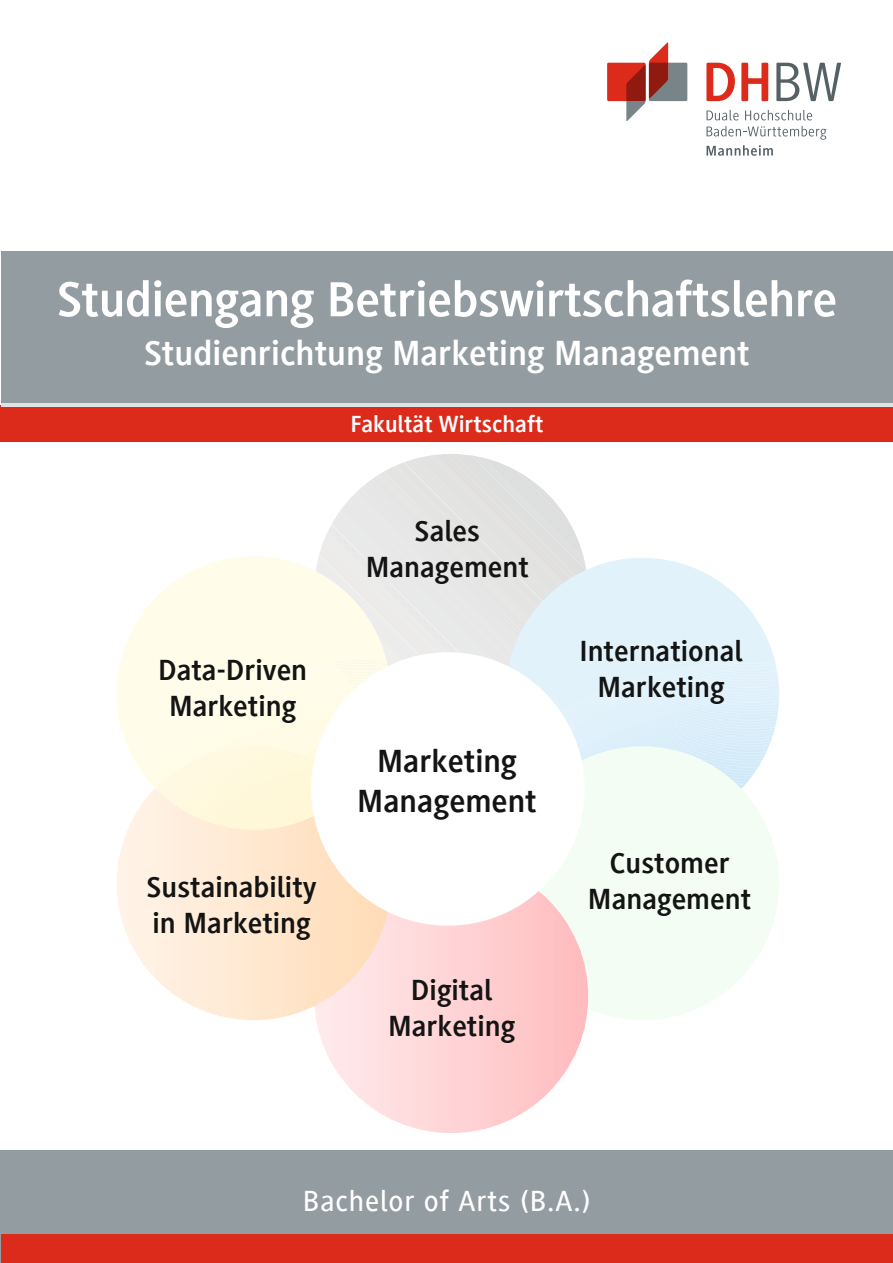
<style>
.page{position:relative;width:893px;height:1263px;background:#fff}
.page>*{position:absolute;margin:0;border:0;box-sizing:border-box;transform-origin:0 0}
.t1{font:700 51px "Generis Sans Com";letter-spacing:-.01em;color:#fff}
.t2{font:700 36px "Generis Sans Com";color:#fff}
.t3{font:700 33px/39.6px "Generis Sans Com";color:#131413;text-align:center}
.t4{font:700 30px/36px "Generis Sans Com";color:#131413;text-align:center}
.t5{font:500 30px "Generis Sans Com";letter-spacing:.03em;color:#fff}
.t6{font:700 24px "Generis Sans Com";color:#fff}
</style>
<div class="page">
<div style="left:314px;top:454px;width:274px;height:274px;background:#e6e6e6;border-radius:50%"></div>
<div style="left:506px;top:558px;width:273px;height:273px;background:#e1f2fb;border-radius:50%"></div>
<div style="left:506px;top:746px;width:273px;height:274px;background:#f4fdf3;border-radius:50%"></div>
<div style="left:314px;top:859px;width:274px;height:274px;background:linear-gradient(to right,#ffeced,#ffbcbf);border-radius:50%"></div>
<div style="left:117px;top:746px;width:274px;height:274px;background:linear-gradient(to right,#fff4e9,#ffdcb8);border-radius:50%"></div>
<div style="left:117px;top:556px;width:274px;height:274px;background:linear-gradient(to bottom,#fffdef,#fff9dd);border-radius:50%"></div>
<div style="left:311px;top:652px;width:274px;height:274px;background:#fff;border-radius:50%"></div>
<div style="left:607px;top:63px;width:39px;height:38px;background:#dc2a1b"></div>
<svg style="left:626px;top:43px;width:61px;height:78px"></svg>
<svg style="left:706px;top:110px;width:33px;height:10px"></svg>
<svg style="left:745px;top:110px;width:67px;height:10px"></svg>
<svg style="left:706px;top:63px;width:29px;height:38px"></svg>
<svg style="left:741px;top:63px;width:27px;height:38px"></svg>
<svg style="left:776px;top:63px;width:65px;height:38px"></svg>
<svg style="left:706px;top:126px;width:120px;height:30px"></svg>
<div style="left:1px;top:251px;width:892px;height:154px;background:#929ca1"></div>
<div style="left:0;top:1151px;width:893px;height:112px;background:#929ca1"></div>
<div style="left:1px;top:406px;width:892px;height:36px;background:#dc2a1b"></div>
<hr style="left:1px;top:403px;width:892px;height:3px;background:#dee3e5">
<div style="left:1px;top:1234px;width:892px;height:29px;background:#dc2a1b"></div>
<h1 class="t1" style="left:57px;top:271px;width:782px">Studiengang Betriebswirtschaftslehre</h1>
<p class="t2" style="left:144px;top:334px;width:607px">Studienrichtung Marketing Management</p>
<p class="t6" style="left:351px;top:410px;width:194px">Fakultät Wirtschaft</p>
<p class="t4" style="left:158px;top:653px;width:151px">Data-Driven<br>Marketing</p>
<p class="t4" style="left:147px;top:869px;width:172px;text-align:left">Sustainability in Marketing</p>
<p class="t4" style="left:366px;top:513px;width:165px">Sales<br>Management</p>
<p class="t3" style="left:357px;top:742px;width:181px">Marketing<br>Management</p>
<p class="t4" style="left:388px;top:972px;width:129px">Digital<br>Marketing</p>
<p class="t4" style="left:579px;top:633px;width:165px">International<br>Marketing</p>
<p class="t4" style="left:588px;top:845px;width:165px">Customer<br>Management</p>
<p class="t5" style="left:303px;top:1185px;width:290px">Bachelor of Arts (B.A.)</p>
</div>
